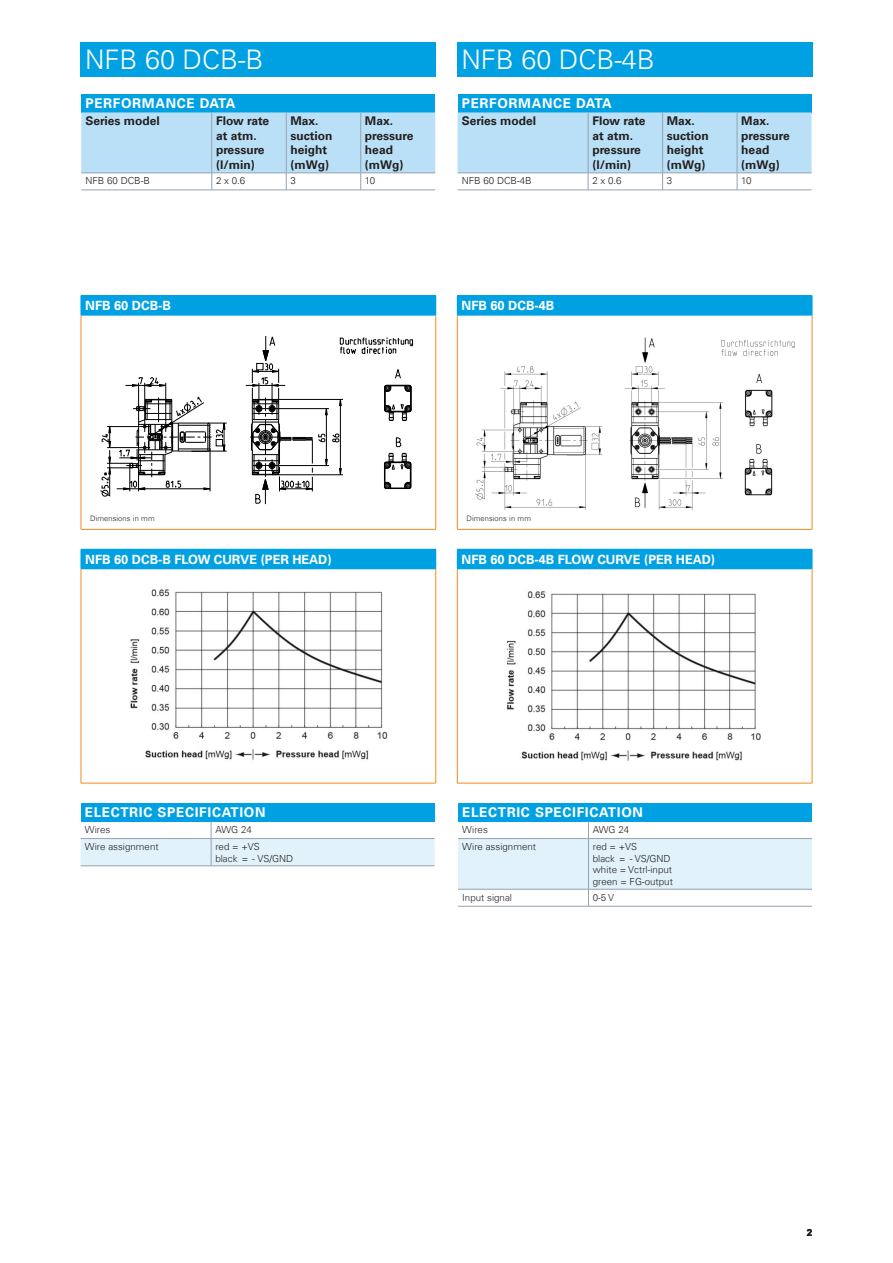
<style>
.page{position:relative;width:893px;height:1263px;background:#fff}
.page>*{position:absolute;margin:0;border:0;box-sizing:border-box;transform-origin:0 0}
.KNF_PRODUCT_CODE_whi{font:300 27px "Univers Com 45";color:#fff}
.Titel_Headline_Tabel{font:700 13.5px "Univers Com 65";letter-spacing:.05em;color:#fff}
.KNF_TABLE_TITLE_whit{font:700 12.75px "Univers Com 65";color:#fff}
.Titel_Kopfzeile_Tabe{font:700 12px/14.4px "Univers Com 65";color:#231f20}
.Titel_Fließtext_Tabe{font:300 9.75px "Univers Com 45";color:#231f20}
.t1{font:700 9.75px "Arial";color:#231f20}
.KNF_FOOTER_Tabelle{font:300 7.5px "Univers Com 45";letter-spacing:.01em;color:#231f20}
</style>
<div class="page">
<div style="left:81px;top:43px;width:355px;height:34px;background:#00a1e3"></div>
<hr style="left:138px;top:383px;width:1px;height:39px;background:#000">
<hr style="left:144px;top:383px;width:1px;height:38px;background:#000">
<hr style="left:165px;top:383px;width:1px;height:38px;background:#000">
<svg style="left:100px;top:396px;width:127px;height:101px"></svg>
<hr style="left:125px;top:385px;width:41px;height:1px;background:#000">
<hr style="left:246px;top:385px;width:39px;height:1px;background:#000">
<svg style="left:250px;top:336px;width:163px;height:168px"></svg>
<div style="left:457px;top:43px;width:355px;height:34px;background:#00a1e3"></div>
<img style="left:475px;top:337px;width:320px;height:173px">
<div style="left:81px;top:296px;width:355px;height:19px;background:#00a1e3"></div>
<hr style="left:81px;top:315px;width:1px;height:214px;background:#f68b1f">
<hr style="left:435px;top:315px;width:1px;height:214px;background:#f68b1f">
<hr style="left:81px;top:529px;width:355px;height:1px;background:#f68b1f">
<hr style="left:81px;top:295px;width:355px;height:1px;background:#00a1e3">
<hr style="left:81px;top:315px;width:355px;height:1px;background:#00a1e3">
<div style="left:81px;top:549px;width:355px;height:20px;background:#00a1e3"></div>
<hr style="left:81px;top:569px;width:1px;height:214px;background:#f68b1f">
<hr style="left:435px;top:569px;width:1px;height:214px;background:#f68b1f">
<hr style="left:81px;top:783px;width:355px;height:1px;background:#f68b1f">
<div style="left:81px;top:94px;width:354px;height:18px;background:#00a1e3"></div>
<svg style="left:81px;top:112px;width:354px;height:78px"></svg>
<hr style="left:211px;top:112px;width:1px;height:61px;background:#95a2b0">
<hr style="left:81px;top:173px;width:131px;height:1px;background:#95a2b0">
<hr style="left:212px;top:173px;width:74px;height:1px;background:#95a2b0">
<hr style="left:286px;top:173px;width:75px;height:1px;background:#95a2b0">
<hr style="left:81px;top:190px;width:131px;height:1px;background:#95a2b0">
<hr style="left:212px;top:190px;width:74px;height:1px;background:#95a2b0">
<hr style="left:286px;top:190px;width:75px;height:1px;background:#95a2b0">
<hr style="left:361px;top:190px;width:74px;height:1px;background:#95a2b0">
<hr style="left:360px;top:112px;width:1px;height:61px;background:#95a2b0">
<hr style="left:361px;top:173px;width:74px;height:1px;background:#95a2b0">
<div style="left:457px;top:296px;width:355px;height:19px;background:#00a1e3"></div>
<hr style="left:457px;top:315px;width:1px;height:214px;background:#f68b1f">
<hr style="left:812px;top:315px;width:1px;height:214px;background:#f68b1f">
<hr style="left:457px;top:529px;width:355px;height:1px;background:#f68b1f">
<hr style="left:457px;top:295px;width:355px;height:1px;background:#00a1e3">
<svg style="left:812px;top:296px;width:1px;height:19px"></svg>
<hr style="left:457px;top:315px;width:355px;height:1px;background:#00a1e3">
<div style="left:457px;top:549px;width:355px;height:20px;background:#00a1e3"></div>
<hr style="left:457px;top:569px;width:1px;height:214px;background:#f68b1f">
<hr style="left:812px;top:569px;width:1px;height:214px;background:#f68b1f">
<hr style="left:457px;top:783px;width:355px;height:1px;background:#f68b1f">
<svg style="left:812px;top:549px;width:1px;height:20px"></svg>
<div style="left:458px;top:94px;width:353px;height:18px;background:#00a1e3"></div>
<svg style="left:458px;top:112px;width:353px;height:78px"></svg>
<hr style="left:588px;top:112px;width:1px;height:61px;background:#95a2b0">
<hr style="left:458px;top:173px;width:130px;height:1px;background:#95a2b0">
<hr style="left:588px;top:173px;width:75px;height:1px;background:#95a2b0">
<hr style="left:663px;top:173px;width:74px;height:1px;background:#95a2b0">
<hr style="left:458px;top:190px;width:130px;height:1px;background:#95a2b0">
<hr style="left:588px;top:190px;width:75px;height:1px;background:#95a2b0">
<hr style="left:663px;top:190px;width:74px;height:1px;background:#95a2b0">
<hr style="left:737px;top:190px;width:74px;height:1px;background:#95a2b0">
<hr style="left:737px;top:112px;width:1px;height:61px;background:#95a2b0">
<hr style="left:737px;top:173px;width:74px;height:1px;background:#95a2b0">
<div style="left:458px;top:803px;width:354px;height:18px;background:#00a1e3"></div>
<hr style="left:458px;top:906px;width:130px;height:1px;background:#95a2b0">
<svg style="left:458px;top:821px;width:354px;height:85px"></svg>
<hr style="left:588px;top:906px;width:224px;height:1px;background:#95a2b0">
<div style="left:81px;top:803px;width:354px;height:18px;background:#00a1e3"></div>
<svg style="left:81px;top:821px;width:354px;height:45px"></svg>
<hr style="left:211px;top:865px;width:224px;height:1px;background:#95a2b0">
<img style="left:130px;top:589px;width:258px;height:171px">
<img style="left:507px;top:591px;width:254px;height:170px">
<p class="KNF_PRODUCT_CODE_whi" style="left:85px;top:43px;width:180px">NFB 60 DCB-B</p>
<p class="KNF_PRODUCT_CODE_whi" style="left:461px;top:43px;width:195px">NFB 60 DCB-4B</p>
<p class="Titel_Headline_Tabel" style="left:85px;top:95px;width:151px">PERFORMANCE DATA</p>
<p class="Titel_Kopfzeile_Tabe" style="left:85px;top:114px;width:76px">Series model</p>
<p class="Titel_Kopfzeile_Tabe" style="left:216px;top:114px;width:55px">Flow rate at atm. pressure</p>
<p class="Titel_Kopfzeile_Tabe" style="left:216px;top:157px;width:40px">(l/min)</p>
<p class="Titel_Kopfzeile_Tabe" style="left:290px;top:114px;width:43px">Max. suction</p>
<p class="Titel_Kopfzeile_Tabe" style="left:290px;top:143px;width:40px">height (mWg)</p>
<p class="Titel_Kopfzeile_Tabe" style="left:365px;top:114px;width:30px">Max.</p>
<p class="Titel_Kopfzeile_Tabe" style="left:365px;top:128px;width:50px">pressure</p>
<p class="Titel_Kopfzeile_Tabe" style="left:365px;top:143px;width:30px">head</p>
<p class="Titel_Kopfzeile_Tabe" style="left:365px;top:157px;width:40px">(mWg)</p>
<p class="Titel_Headline_Tabel" style="left:462px;top:95px;width:151px">PERFORMANCE DATA</p>
<p class="Titel_Kopfzeile_Tabe" style="left:462px;top:114px;width:76px">Series model</p>
<p class="Titel_Kopfzeile_Tabe" style="left:592px;top:114px;width:55px">Flow rate at atm. pressure</p>
<p class="Titel_Kopfzeile_Tabe" style="left:592px;top:157px;width:40px">(l/min)</p>
<p class="Titel_Kopfzeile_Tabe" style="left:667px;top:114px;width:43px">Max. suction</p>
<p class="Titel_Kopfzeile_Tabe" style="left:667px;top:143px;width:40px">height (mWg)</p>
<p class="Titel_Kopfzeile_Tabe" style="left:741px;top:114px;width:30px">Max.</p>
<p class="Titel_Kopfzeile_Tabe" style="left:741px;top:128px;width:50px">pressure</p>
<p class="Titel_Kopfzeile_Tabe" style="left:741px;top:143px;width:30px">head</p>
<p class="Titel_Kopfzeile_Tabe" style="left:741px;top:157px;width:40px">(mWg)</p>
<p class="Titel_Fließtext_Tabe" style="left:85px;top:175px;width:66px">NFB 60 DCB-B</p>
<p class="Titel_Fließtext_Tabe" style="left:216px;top:175px;width:31px">2 x 0.6</p>
<p class="Titel_Fließtext_Tabe" style="left:290px;top:175px;width:7px">3</p>
<p class="Titel_Fließtext_Tabe" style="left:365px;top:174px;width:12px">10</p>
<p class="Titel_Fließtext_Tabe" style="left:462px;top:175px;width:71px">NFB 60 DCB-4B</p>
<p class="Titel_Fließtext_Tabe" style="left:592px;top:175px;width:31px">2 x 0.6</p>
<p class="Titel_Fließtext_Tabe" style="left:667px;top:175px;width:7px">3</p>
<p class="Titel_Fließtext_Tabe" style="left:741px;top:174px;width:12px">10</p>
<p class="KNF_TABLE_TITLE_whit" style="left:85px;top:298px;width:87px">NFB 60 DCB-B</p>
<p class="KNF_TABLE_TITLE_whit" style="left:462px;top:298px;width:94px">NFB 60 DCB-4B</p>
<p class="KNF_FOOTER_Tabelle" style="left:90px;top:514px;width:66px">Dimensions in mm</p>
<p class="KNF_FOOTER_Tabelle" style="left:467px;top:514px;width:66px">Dimensions in mm</p>
<p class="KNF_TABLE_TITLE_whit" style="left:85px;top:551px;width:248px">NFB 60 DCB-B FLOW CURVE (PER HEAD)</p>
<p class="KNF_TABLE_TITLE_whit" style="left:462px;top:551px;width:255px">NFB 60 DCB-4B FLOW CURVE (PER HEAD)</p>
<p class="Titel_Headline_Tabel" style="left:85px;top:804px;width:182px">ELECTRIC SPECIFICATION</p>
<p class="Titel_Fließtext_Tabe" style="left:85px;top:823px;width:27px">Wires</p>
<p class="Titel_Fließtext_Tabe" style="left:215px;top:823px;width:38px">AWG 24</p>
<p class="Titel_Fließtext_Tabe" style="left:85px;top:840px;width:75px">Wire assignment</p>
<p class="Titel_Fließtext_Tabe" style="left:215px;top:840px;width:46px">red = +VS</p>
<p class="Titel_Fließtext_Tabe" style="left:215px;top:852px;width:79px">black = - VS/GND</p>
<p class="Titel_Headline_Tabel" style="left:462px;top:804px;width:182px">ELECTRIC SPECIFICATION</p>
<p class="Titel_Fließtext_Tabe" style="left:462px;top:823px;width:27px">Wires</p>
<p class="Titel_Fließtext_Tabe" style="left:593px;top:823px;width:38px">AWG 24</p>
<p class="Titel_Fließtext_Tabe" style="left:462px;top:840px;width:75px">Wire assignment</p>
<p class="Titel_Fließtext_Tabe" style="left:593px;top:840px;width:46px">red = +VS</p>
<p class="Titel_Fließtext_Tabe" style="left:593px;top:852px;width:79px">black = - VS/GND</p>
<p class="Titel_Fließtext_Tabe" style="left:593px;top:864px;width:81px">white = Vctrl-input</p>
<p class="Titel_Fließtext_Tabe" style="left:593px;top:875px;width:82px">green = FG-output</p>
<p class="Titel_Fließtext_Tabe" style="left:462px;top:891px;width:51px">Input signal</p>
<p class="Titel_Fließtext_Tabe" style="left:593px;top:891px;width:23px">0-5 V</p>
<p class="t1" style="left:807px;top:1226px;width:7px">2</p>
</div>
